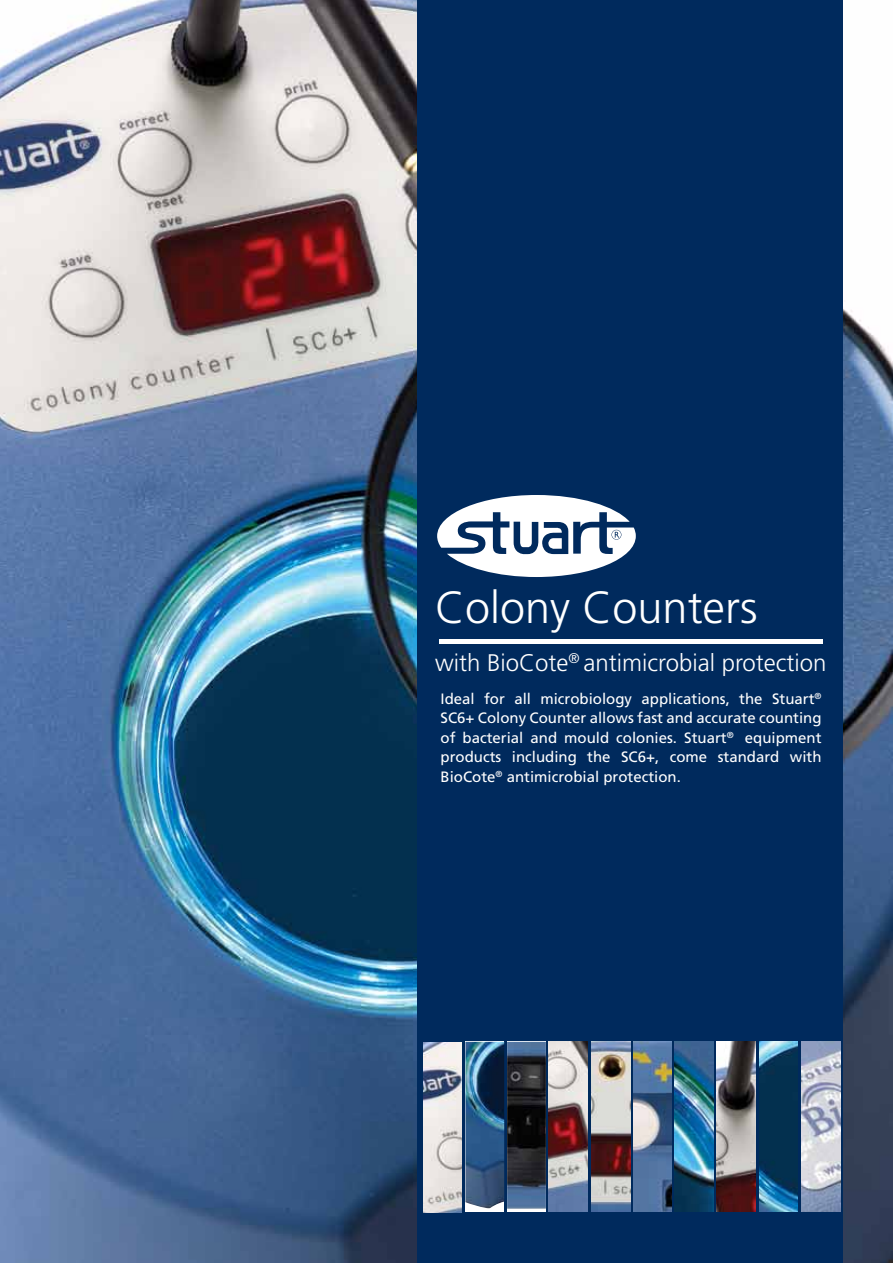
<style>
.page{position:relative;width:893px;height:1263px;background:#fff}
.page>*{position:absolute;margin:0;border:0;box-sizing:border-box;transform-origin:0 0}
.t1{font:300 45px "Frutiger";color:#fff}
.t2{font:300 24px "Frutiger";color:#fff}
.t3{font:15px/19.5px "Frutiger";color:#fff;text-align:justify}
</style>
<div class="page">
<img style="left:0;top:0;width:893px;height:1263px">
<div style="left:418px;top:0;width:425px;height:1263px;background:#002a5d"></div>
<svg style="left:437px;top:495px;width:199px;height:82px"></svg>
<img style="left:465px;top:1042px;width:39px;height:167px">
<img style="left:507px;top:1042px;width:39px;height:167px">
<img style="left:549px;top:1042px;width:39px;height:170px">
<img style="left:591px;top:1042px;width:39px;height:170px">
<img style="left:675px;top:1042px;width:39px;height:170px">
<img style="left:717px;top:1042px;width:39px;height:170px">
<img style="left:423px;top:1042px;width:39px;height:170px">
<img style="left:633px;top:1042px;width:39px;height:170px">
<img style="left:759px;top:1042px;width:39px;height:170px">
<img style="left:801px;top:1042px;width:39px;height:170px">
<hr style="left:439px;top:639px;width:384px;height:4px;background:#fff">
<h1 class="t1" style="left:435px;top:582px;width:324px">Colony Counters</h1>
<h2 class="t2" style="left:435px;top:649px;width:393px">with BioCote<sup>®</sup> antimicrobial protection</h2>
<p class="t3" style="left:441px;top:689px;width:383px">Ideal for all microbiology applications, the Stuart<sup>® </sup>SC6+ Colony Counter allows fast and accurate counting of bacterial and mould colonies. Stuart<sup>®</sup> equipment products including the SC6+, come standard with BioCote<sup>®</sup> antimicrobial protection.</p>
</div>
